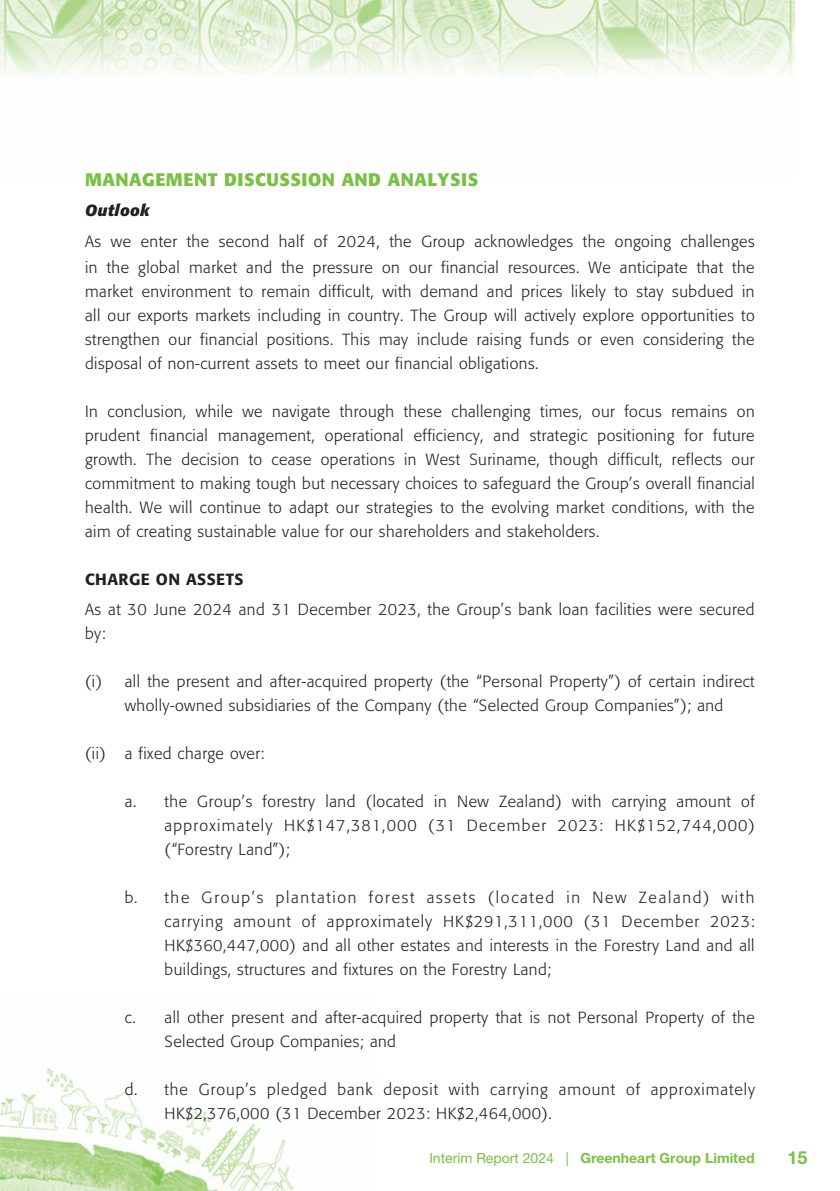
<style>
.page{position:relative;width:840px;height:1191px;background:#fff}
.page>*{position:absolute;margin:0;border:0;box-sizing:border-box;transform-origin:0 0}
.t1{font:700 18px "Formata";letter-spacing:.03em;color:#79c142}
.t2{font:700 18px "Helvetica Neue LT Std";color:#79c142}
.t3{font:300 16px/24px "Formata";letter-spacing:.03em;color:#231f20;text-align:justify}
.t4{font:300 16px/24px "Formata";letter-spacing:.06em;color:#231f20}
.t5{font:500 16px "Formata";letter-spacing:.03em;color:#231f20}
.t6{font:italic 700 16px "Formata";letter-spacing:.03em;color:#231f20}
.t7{font:700 14px "Helvetica Neue LT Std";color:#79c142}
.s1{font-weight:400}
</style>
<div class="page">
<img style="left:0;top:1066px;width:294px;height:125px">
<img style="left:0;top:0;width:794px;height:77px">
<p class="t1" style="left:85px;top:168px;width:394px">MANAGEMENT DISCUSSION AND ANALYSIS</p>
<p class="t6" style="left:85px;top:200px;width:66px">Outlook</p>
<p class="t3" style="left:85px;top:229px;width:670px;line-height:26px">As we enter the second half of 2024, the Group acknowledges the ongoing challenges in the global market and the pressure on our financial resources. We anticipate that the</p>
<p class="t3" style="left:85px;top:280px;width:670px">market environment to remain difficult, with demand and prices likely to stay subdued in all our exports markets including in country. The Group will actively explore opportunities to strengthen our financial positions. This may include raising funds or even considering the disposal of non-current assets to meet our financial obligations.</p>
<p class="t3" style="left:85px;top:400px;width:671px">In conclusion, while we navigate through these challenging times, our focus remains on prudent financial management, operational efficiency, and strategic positioning for future growth. The decision to cease operations in West Suriname, though difficult, reflects our commitment to making tough but necessary choices to safeguard the Group’s overall financial health. We will continue to adapt our strategies to the evolving market conditions, with the aim of creating sustainable value for our shareholders and stakeholders.</p>
<p class="t5" style="left:85px;top:570px;width:160px">CHARGE ON ASSETS</p>
<p class="t3" style="left:85px;top:597px;width:670px">As at 30 June 2024 and 31 December 2023, the Group’s bank loan facilities were secured by:</p>
<p class="t3" style="left:85px;top:669px;width:670px;text-align:center">(i) all the present and after-acquired property (the “Personal Property”) of certain indirect wholly-owned subsidiaries of the Company (the “Selected Group Companies”); and</p>
<p class="t3" style="left:85px;top:741px;width:181px">(ii) a fixed charge over:</p>
<p class="t3" style="left:164px;top:789px;width:591px;text-indent:-40px">a. the Group’s forestry land (located in New Zealand) with carrying amount of approximately HK$147,381,000 (31 December 2023: HK$152,744,000) (“Forestry Land”);</p>
<p class="t3" style="left:164px;top:885px;width:591px;text-indent:-40px">b. the Group’s plantation forest assets (located in New Zealand) with carrying amount of approximately HK$291,311,000 (31 December 2023:<br>HK$360,447,000) and all other estates and interests in the Forestry Land and all buildings, structures and fixtures on the Forestry Land;</p>
<p class="t3" style="left:164px;top:1005px;width:591px;text-indent:-40px">c. all other present and after-acquired property that is not Personal Property of the<br>Selected Group Companies; and</p>
<p class="t4" style="left:164px;top:1077px;width:591px;text-indent:-40px">d. the Group’s pledged bank deposit with carrying amount of approximately<br>HK$2,376,000 (31 December 2023: HK$2,464,000).</p>
<p class="t7" style="left:429px;top:1148px;width:327px"><span class="s1">Interim Report 2024 |</span> Greenheart Group Limited</p>
<p class="t2" style="left:787px;top:1146px;width:22px">15</p>
</div>
